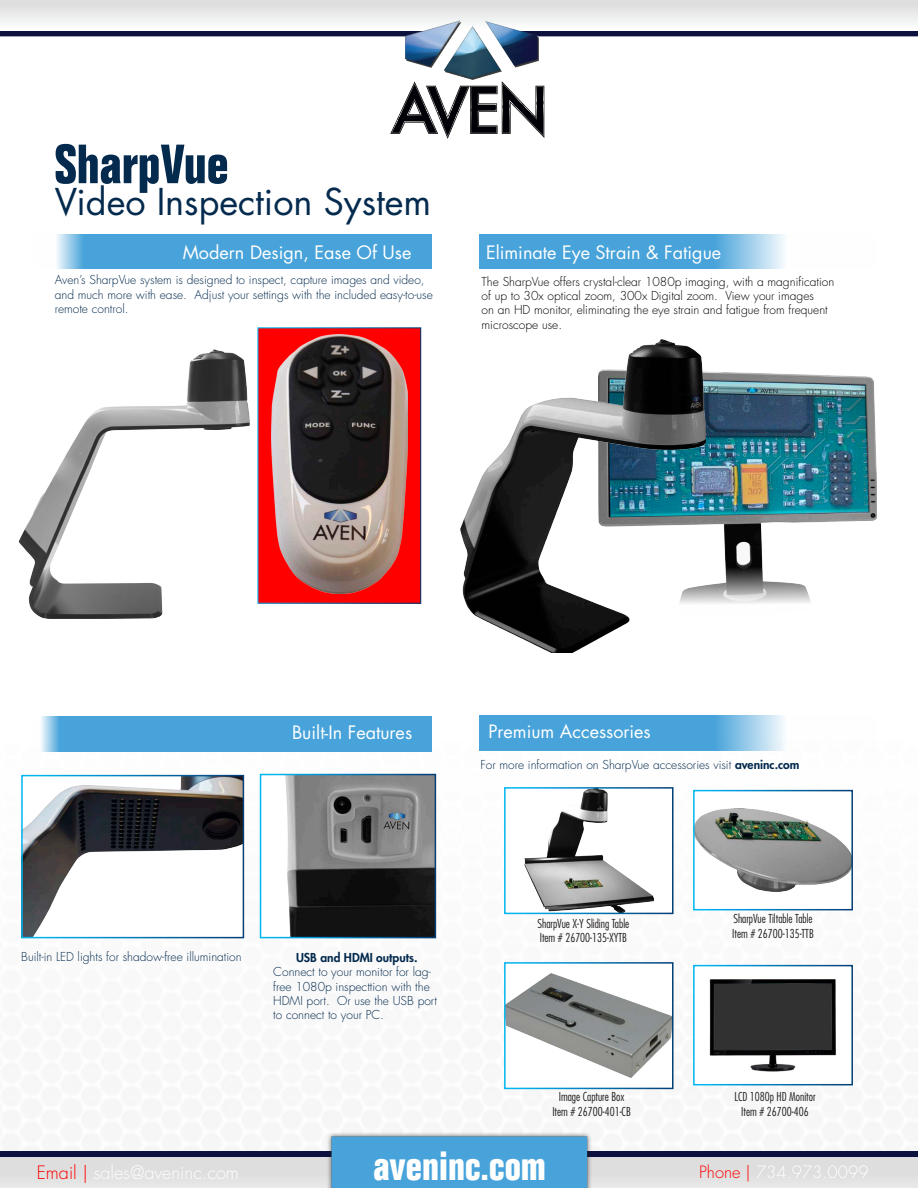
<style>
.page{position:relative;width:918px;height:1188px;background:#fff}
.page>*{position:absolute;margin:0;border:0;box-sizing:border-box;transform-origin:0 0}
.t1{font:700 condensed 54px "Folio";color:#042a4e}
.t2{font:700 condensed 39.9px "Folio";color:#fff}
.t3{font:36px "Futura";color:#042a4e}
.t4{font:18px "Futura";color:#fff}
.t5{font:300 18px "Futura";color:#fff}
.t6{font:300 16.5px "Futura";color:#fff}
.t7{font:300 12px/14.4px "Futura";color:#042a4e}
.t8{font:300 12px/14.4px "Futura";color:#000}
.t9{font:300 condensed 12px/14.4px "Futura";color:#231f20}
.t10{font:800 12px "Futura";color:#042a4e}
.s1{font-weight:800}
.s2{color:#f00}
</style>
<div class="page">
<img style="left:479px;top:234px;width:305px;height:35px">
<img style="left:57px;top:234px;width:375px;height:35px">
<img style="left:706px;top:371px;width:171px;height:233px">
<img style="left:1px;top:715px;width:917px;height:437px">
<svg style="left:0;top:1152px;width:918px;height:6px;background:#2f3358"></svg>
<div style="left:0;top:1158px;width:918px;height:30px;background:#dedede"></div>
<svg style="left:390px;top:81px;width:155px;height:57px"></svg>
<div style="left:0;top:31px;width:918px;height:5px;background:#0d113e"></div>
<svg style="left:0;top:0;width:918px;height:22px;fill:#e5e6e6"></svg>
<img style="left:405px;top:21px;width:133px;height:59px">
<img style="left:327px;top:1131px;width:266px;height:57px">
<img style="left:461px;top:340px;width:245px;height:312px">
<div style="left:34px;top:717px;width:398px;height:34px;background:#47a3da"></div>
<img style="left:479px;top:716px;width:398px;height:34px">
<svg style="left:424px;top:1006px;width:5px;height:4px"></svg>
<svg style="left:389px;top:1006px;width:4px;height:4px"></svg>
<svg style="left:404px;top:1006px;width:10px;height:5px"></svg>
<img style="left:18px;top:349px;width:232px;height:270px">
<div style="left:258px;top:328px;width:163px;height:275px;background:#f00"></div>
<img style="left:272px;top:334px;width:135px;height:260px">
<img style="left:24px;top:778px;width:217px;height:157px">
<div style="left:21px;top:775px;width:223px;height:163px;border:2px solid #fff"></div>
<img style="left:263px;top:777px;width:170px;height:158px">
<div style="left:505px;top:788px;width:168px;height:125px;background:#fff"></div>
<img style="left:524px;top:790px;width:129px;height:121px">
<div style="left:504px;top:787px;width:170px;height:127px;border:2px solid #fff"></div>
<div style="left:694px;top:791px;width:158px;height:119px;background:#fff"></div>
<img style="left:696px;top:809px;width:154px;height:83px">
<div style="left:693px;top:790px;width:160px;height:120px;border:2px solid #fff"></div>
<div style="left:505px;top:963px;width:168px;height:125px;background:#fff"></div>
<img style="left:507px;top:973px;width:164px;height:105px">
<div style="left:504px;top:962px;width:170px;height:127px;border:2px solid #fff"></div>
<img style="left:696px;top:968px;width:154px;height:114px">
<div style="left:693px;top:965px;width:160px;height:120px;border:2px solid #fff"></div>
<h1 class="t1" style="left:55px;top:144px;width:175px">SharpVue</h1>
<h3 class="t3" style="left:55px;top:185px;width:378px">Video Inspection System</h3>
<h3 class="t4" style="left:183px;top:244px;width:230px">Modern Design, Ease Of Use</h3>
<p class="t7" style="left:55px;top:274px;width:380px">Aven’s SharpVue system is designed to inspect, capture images and video, and much more with ease. Adjust your settings with the included easy-to-use remote control.</p>
<h3 class="t4" style="left:486px;top:244px;width:237px">Eliminate Eye Strain &amp; Fatigue</h3>
<p class="t8" style="left:482px;top:275px;width:354px">The SharpVue offers crystal-clear 1080p imaging, with a magnification of up to 30x optical zoom, 300x Digital zoom. View your images<br>on an HD monitor, eliminating the eye strain and fatigue from frequent microscope use.</p>
<h3 class="t4" style="left:292px;top:724px;width:122px">Built-In Features</h3>
<h3 class="t4" style="left:488px;top:723px;width:164px">Premium Accessories</h3>
<p class="t7" style="left:481px;top:758px;width:320px">For more information on SharpVue accessories visit <span class="s1">aveninc.com</span></p>
<p class="t7" style="left:21px;top:951px;width:222px">Built-in LED lights for shadow-free illumination</p>
<p class="t10" style="left:296px;top:952px;width:123px">USB and HDMI outputs.</p>
<p class="t7" style="left:273px;top:966px;width:165px">Connect to your monitor for lag&shy;free 1080p inspecttion with the<br>HDMI port. Or use the USB port to connect to your PC.</p>
<p class="t9" style="left:537px;top:917px;width:93px">SharpVue X-Y Sliding Table<br>Item # 26700-135-XYTB</p>
<p class="t9" style="left:732px;top:912px;width:83px">SharpVue Tiltable Table<br>Item # 26700-135-TTB</p>
<p class="t9" style="left:552px;top:1091px;width:80px;text-align:center">Image Capture Box<br>Item # 26700-401-CB</p>
<p class="t9" style="left:735px;top:1091px;width:83px;text-align:center">LCD 1080p HD Monitor<br>Item # 26700-406</p>
<h3 class="t5" style="left:37px;top:1164px;width:204px"><span class="s2">Email |</span> sales@aveninc.com</h3>
<h2 class="t2" style="left:373px;top:1151px;width:174px">aveninc.com</h2>
<h3 class="t6" style="left:699px;top:1164px;width:171px"><span class="s2">Phone |</span> 734.973.0099</h3>
</div>
